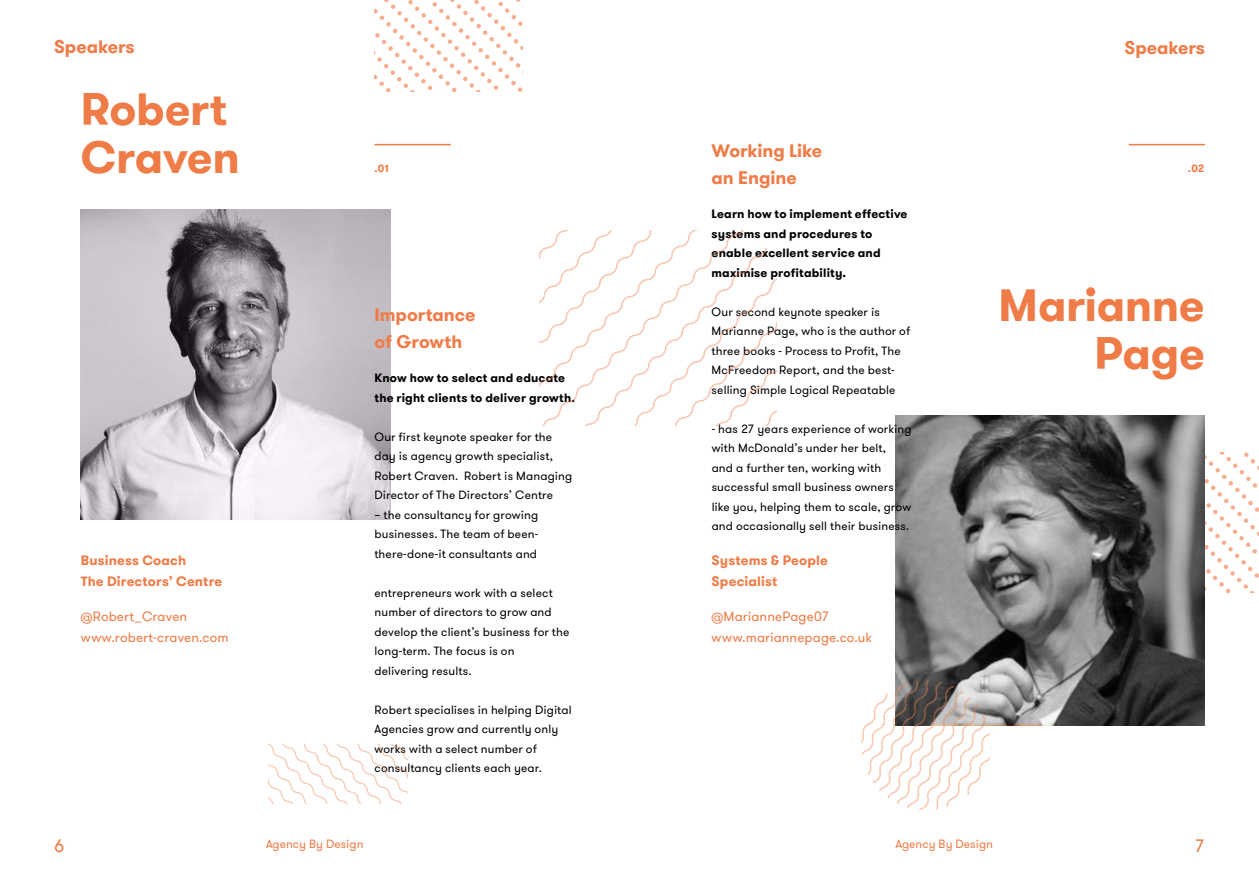
<style>
.page{position:relative;width:1259px;height:893px;background:#fff}
.page>*{position:absolute;margin:0;border:0;box-sizing:border-box;transform-origin:0 0}
.t1{font:700 45px/48px "GT Walsheim";letter-spacing:-.005em;color:#ef7b46}
.t2{font:700 18px/27px "GT Walsheim";color:#ef7b46}
.t3{font:18px "GT Walsheim";color:#ef7b46}
.t4{font:13.5px/21px "GT Walsheim";letter-spacing:.01em;color:#ef7b46}
.t5{font:700 13.5px/21px "GT Walsheim";letter-spacing:.01em;color:#ef7b46}
.t6{font:12px/19.5px "GT Walsheim";letter-spacing:.01em;color:#000}
.t7{font:700 12px/19.5px "GT Walsheim";letter-spacing:.015em;color:#000}
.t8{font:12px "GT Walsheim";color:#ef7b46}
.t9{font:700 10.5px "GT Walsheim";color:#ef7b46}
</style>
<div class="page">
<img style="left:81px;top:210px;width:309px;height:309px">
<svg style="left:268px;top:744px;width:139px;height:60px"></svg>
<svg style="left:374px;top:0;width:149px;height:91px"></svg>
<hr style="left:374px;top:144px;width:77px;height:1px;background:#ef7b46">
<svg style="left:1205px;top:452px;width:54px;height:140px"></svg>
<hr style="left:1128px;top:144px;width:77px;height:1px;background:#ef7b46">
<svg style="left:895px;top:416px;width:310px;height:309px"></svg>
<svg style="left:540px;top:230px;width:237px;height:196px"></svg>
<svg style="left:861px;top:680px;width:130px;height:130px"></svg>
<h2 class="t2" style="left:54px;top:33px;width:82px">Speakers</h2>
<h2 class="t2" style="left:1124px;top:34px;width:82px">Speakers</h2>
<h1 class="t1" style="left:81px;top:86px;width:161px">Robert<br>Craven</h1>
<p class="t5" style="left:81px;top:550px;width:143px">Business Coach<br>The Directors’ Centre</p>
<p class="t4" style="left:81px;top:606px;width:149px">@Robert_Craven www.robert-craven.com</p>
<p class="t9" style="left:374px;top:161px;width:16px">.01</p>
<h2 class="t2" style="left:374px;top:302px;width:103px">Importance of Growth</h2>
<p class="t7" style="left:374px;top:368px;width:202px">Know how to select and educate the right clients to deliver growth.</p>
<p class="t6" style="left:374px;top:427px;width:199px">Our first keynote speaker for the day is agency growth specialist, Robert Craven. Robert is Managing Director of The Directors’ Centre</p>
<p class="t6" style="left:374px;top:505px;width:165px;text-align:justify">– the consultancy for growing businesses. The team of been&shy;there-done-it consultants and</p>
<p class="t6" style="left:374px;top:583px;width:196px">entrepreneurs work with a select number of directors to grow and develop the client’s business for the long-term. The focus is on delivering results.</p>
<p class="t6" style="left:374px;top:700px;width:199px">Robert specialises in helping Digital Agencies grow and currently only works with a select number of consultancy clients each year.</p>
<h2 class="t2" style="left:711px;top:138px;width:112px">Working Like an Engine</h2>
<p class="t7" style="left:711px;top:204px;width:197px">Learn how to implement effective systems and procedures to enable excellent service and maximise profitability.</p>
<p class="t6" style="left:711px;top:302px;width:200px">Our second keynote speaker is Marianne Page, who is the author of three books - Process to Profit, The McFreedom Report, and the best&shy;selling Simple Logical Repeatable</p>
<p class="t6" style="left:711px;top:419px;width:201px">- has 27 years experience of working with McDonald’s under her belt,<br>and a further ten, working with successful small business owners like you, helping them to scale, grow and occasionally sell their business.</p>
<p class="t5" style="left:711px;top:550px;width:118px">Systems &amp; People<br>Specialist</p>
<p class="t4" style="left:711px;top:606px;width:162px">@MariannePage07 www.mariannepage.co.uk</p>
<p class="t9" style="left:1188px;top:161px;width:18px">.02</p>
<h1 class="t1" style="left:998px;top:282px;width:208px;text-align:right">Marianne<br>Page</h1>
<h2 class="t3" style="left:54px;top:835px;width:12px">6</h2>
<p class="t8" style="left:266px;top:836px;width:99px">Agency By Design</p>
<p class="t8" style="left:895px;top:836px;width:99px">Agency By Design</p>
<h2 class="t3" style="left:1194px;top:835px;width:12px">7</h2>
</div>
